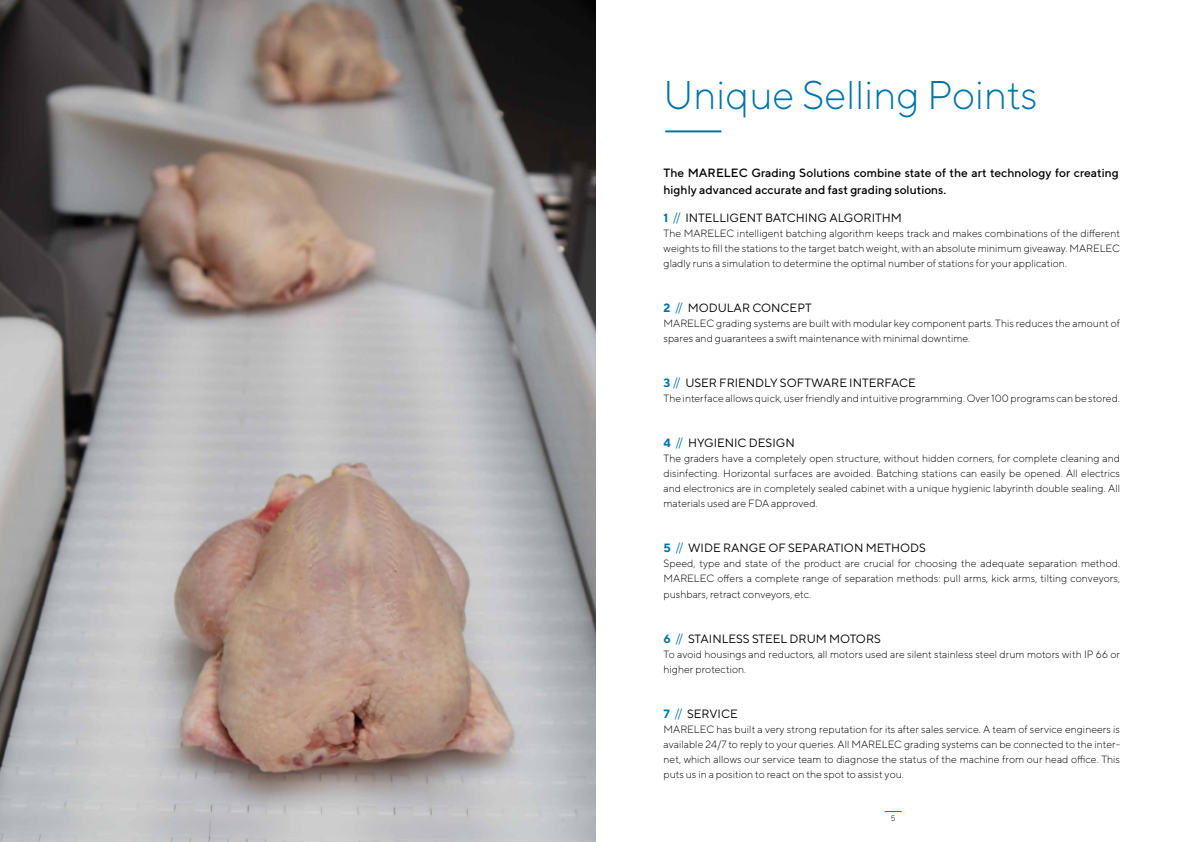
<style>
.page{position:relative;width:1191px;height:842px;background:#fff}
.page>*{position:absolute;margin:0;border:0;box-sizing:border-box;transform-origin:0 0}
.t1{font:300 40px "TT Norms";color:#0074a6}
.t2{font:12px "TT Norms";color:#000}
.t3{font:500 12px/17px "TT Norms";color:#000}
.t4{font:300 10.5px/15px "TT Norms";color:#000;text-align:justify}
.t5{font:300 8px "TT Norms";color:#000}
.s1{font-weight:700;color:#0074a6}
.s2{color:#0074a6}
</style>
<div class="page">
<img style="left:0;top:0;width:595px;height:842px">
<hr style="left:666px;top:130px;width:54px;height:2px;background:#0074a6">
<svg style="left:884px;top:811px;width:17px;height:1px"></svg>
<h1 class="t1" style="left:663px;top:71px;width:375px">Unique Selling Points</h1>
<p class="t3" style="left:663px;top:164px;width:456px">The MARELEC Grading Solutions combine state of the art technology for creating highly advanced accurate and fast grading solutions.</p>
<p class="t2" style="left:663px;top:211px;width:240px"><span class="s1">1</span> <span class="s2">//</span> INTELLIGENT BATCHING ALGORITHM</p>
<p class="t4" style="left:663px;top:226px;width:458px">The MARELEC intelligent batching algorithm keeps track and makes combinations of the different weights to fill the stations to the target batch weight, with an absolute minimum giveaway. MARELEC gladly runs a simulation to determine the optimal number of stations for your application.</p>
<p class="t2" style="left:663px;top:301px;width:150px"><span class="s1">2</span> <span class="s2">//</span> MODULAR CONCEPT</p>
<p class="t4" style="left:663px;top:316px;width:458px">MARELEC grading systems are built with modular key component parts. This reduces the amount of spares and guarantees a swift maintenance with minimal downtime.</p>
<p class="t2" style="left:663px;top:376px;width:254px"><span class="s1">3</span> <span class="s2">//</span> USER FRIENDLY SOFTWARE INTERFACE</p>
<p class="t4" style="left:663px;top:391px;width:456px">The interface allows quick, user friendly and intuitive programming. Over 100 programs can be stored.</p>
<p class="t2" style="left:663px;top:436px;width:133px"><span class="s1">4</span> <span class="s2">//</span> HYGIENIC DESIGN</p>
<p class="t4" style="left:663px;top:451px;width:458px">The graders have a completely open structure, without hidden corners, for complete cleaning and disinfecting. Horizontal surfaces are avoided. Batching stations can easily be opened. All electrics and electronics are in completely sealed cabinet with a unique hygienic labyrinth double sealing. All materials used are FDA approved.</p>
<p class="t2" style="left:663px;top:541px;width:264px"><span class="s1">5</span> <span class="s2">//</span> WIDE RANGE OF SEPARATION METHODS</p>
<p class="t4" style="left:663px;top:556px;width:458px;text-align:left">Speed, type and state of the product are crucial for choosing the adequate separation method.<br>MARELEC offers a complete range of separation methods: pull arms, kick arms, tilting conveyors, pushbars, retract conveyors, etc.</p>
<p class="t2" style="left:663px;top:631px;width:219px"><span class="s1">6</span> <span class="s2">//</span> STAINLESS STEEL DRUM MOTORS</p>
<p class="t4" style="left:663px;top:646px;width:458px">To avoid housings and reductors, all motors used are silent stainless steel drum motors with IP 66 or higher protection.</p>
<p class="t2" style="left:663px;top:706px;width:76px"><span class="s1">7</span> <span class="s2">//</span> SERVICE</p>
<p class="t4" style="left:663px;top:721px;width:458px">MARELEC has built a very strong reputation for its after sales service. A team of service engineers is available 24/7 to reply to your queries. All MARELEC grading systems can be connected to the inter&shy;net, which allows our service team to diagnose the status of the machine from our head office. This puts us in a position to react on the spot to assist you.</p>
<p class="t5" style="left:891px;top:814px;width:6px">5</p>
</div>
